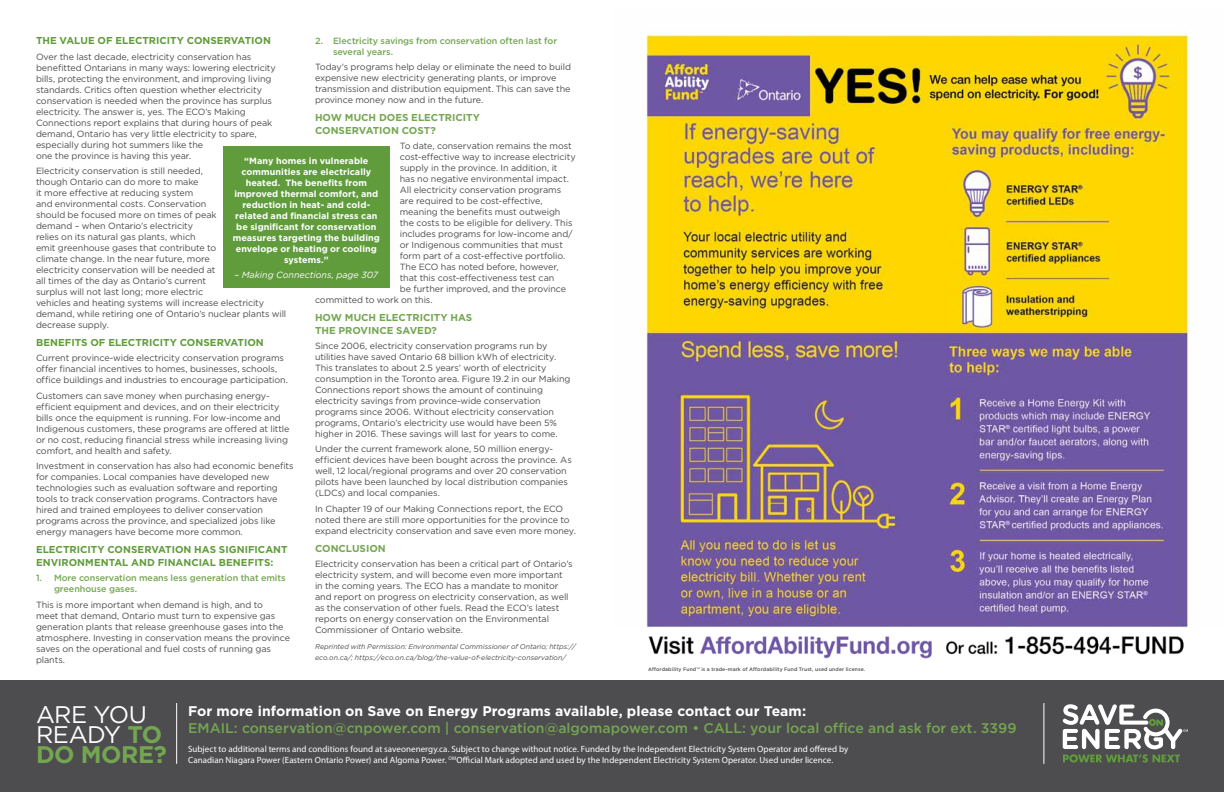
<style>
.page{position:relative;width:1224px;height:792px;background:#fff}
.page>*{position:absolute;margin:0;border:0;box-sizing:border-box;transform-origin:0 0}
.t1{font:24px/20px "Gotham";letter-spacing:-.025em;color:#fff}
.t2{font:500 14px "Gotham";color:#74a551}
.t3{font:700 14px "Gotham";color:#fff}
.t4{font:700 10px/13px "Gotham";color:#609c3c}
.t5{font:700 10px/13px "Gotham";color:#75a652}
.t6{font:9px/11px "Gotham";letter-spacing:-.01em;color:#4d4d4f}
.t7{font:9px/11.5px "Myriad Pro";letter-spacing:.005em;color:#fff}
.t8{font:700 9px/11px "Gotham";letter-spacing:.005em;color:#fff;text-align:center}
.t9{font:500 9px/11px "Gotham";letter-spacing:-.005em;color:#75a652}
.t10{font:italic 9px "Gotham";color:#fff}
.t11{font:italic 7px/11px "Gotham";color:#4d4d4f}
.t12{font:500 5px "Gotham";letter-spacing:.025em;color:#4d4d4f}
.s1{font-weight:700;color:#74a551}
</style>
<div class="page">
<div style="left:223px;top:146px;width:167px;height:142px;background:#609c3c"></div>
<div style="left:0;top:681px;width:1224px;height:111px;background:#4d4d4f"></div>
<svg style="left:1063px;top:704px;width:125px;height:59px"></svg>
<hr style="left:1044px;top:703px;width:1px;height:61px;background:#fff">
<hr style="left:176px;top:703px;width:1px;height:61px;background:#fff">
<img style="left:646px;top:31px;width:543px;height:596px">
<img style="left:648px;top:636px;width:536px;height:23px">
<p class="t9" style="left:333px;top:35px;width:226px;text-indent:-18px">2. Electricity savings from conservation often last for several years.</p>
<p class="t6" style="left:315px;top:61px;width:258px">Today’s programs help delay or eliminate the need to build expensive new electricity generating plants, or improve transmission and distribution equipment. This can save the province money now and in the future.</p>
<p class="t5" style="left:315px;top:110px;width:166px">HOW MUCH DOES ELECTRICITY<br>CONSERVATION COST?</p>
<p class="t6" style="left:400px;top:140px;width:174px">To date, conservation remains the most</p>
<p class="t6" style="left:400px;top:151px;width:177px">cost-effective way to increase electricity</p>
<p class="t6" style="left:400px;top:162px;width:159px">supply in the province. In addition, it</p>
<p class="t6" style="left:400px;top:173px;width:171px">has no negative environmental impact.</p>
<p class="t6" style="left:400px;top:184px;width:163px">All electricity conservation programs</p>
<p class="t6" style="left:400px;top:195px;width:144px">are required to be cost-effective,</p>
<p class="t6" style="left:400px;top:206px;width:162px">meaning the benefits must outweigh</p>
<p class="t6" style="left:400px;top:217px;width:174px">the costs to be eligible for delivery. This</p>
<p class="t6" style="left:400px;top:228px;width:175px">includes programs for low-income and/</p>
<p class="t6" style="left:400px;top:239px;width:165px">or Indigenous communities that must</p>
<p class="t6" style="left:400px;top:250px;width:167px">form part of a cost-effective portfolio.</p>
<p class="t6" style="left:400px;top:261px;width:161px">The ECO has noted before, however,</p>
<p class="t6" style="left:400px;top:272px;width:156px">that this cost-effectiveness test can</p>
<p class="t6" style="left:400px;top:283px;width:168px">be further improved, and the province</p>
<p class="t6" style="left:315px;top:294px;width:119px">committed to work on this.</p>
<p class="t5" style="left:315px;top:310px;width:159px">HOW MUCH ELECTRICITY HAS<br>THE PROVINCE SAVED?</p>
<p class="t6" style="left:315px;top:340px;width:257px">Since 2006, electricity conservation programs run by utilities have saved Ontario 68 billion kWh of electricity.<br>This translates to about 2.5 years’ worth of electricity consumption in the Toronto area. Figure 19.2 in our Making Connections report shows the amount of continuing electricity savings from province-wide conservation programs since 2006. Without electricity conservation programs, Ontario’s electricity use would have been 5% higher in 2016. These savings will last for years to come.</p>
<p class="t6" style="left:315px;top:444px;width:258px">Under the current framework alone, 50 million energy&shy;efficient devices have been bought across the province. As well, 12 local/regional programs and over 20 conservation pilots have been launched by local distribution companies (LDCs) and local companies.</p>
<p class="t6" style="left:315px;top:503px;width:263px">In Chapter 19 of our Making Connections report, the ECO noted there are still more opportunities for the province to expand electricity conservation and save even more money.</p>
<p class="t5" style="left:315px;top:541px;width:72px">CONCLUSION</p>
<p class="t6" style="left:315px;top:558px;width:259px">Electricity conservation has been a critical part of Ontario’s electricity system, and will become even more important in the coming years. The ECO has a mandate to monitor and report on progress on electricity conservation, as well as the conservation of other fuels. Read the ECO’s latest reports on energy conservation on the Environmental Commissioner of Ontario website.</p>
<p class="t11" style="left:315px;top:641px;width:262px">Reprinted with Permission: Environmental Commissioner of Ontario; https:// eco.on.ca/; https://eco.on.ca/blog/the-value-of-electricity-conservation/</p>
<p class="t4" style="left:36px;top:34px;width:236px">THE VALUE OF ELECTRICITY CONSERVATION</p>
<p class="t6" style="left:36px;top:51px;width:241px">Over the last decade, electricity conservation has benefitted Ontarians in many ways: lowering electricity bills, protecting the environment, and improving living standards. Critics often question whether electricity conservation is needed when the province has surplus electricity. The answer is, yes. The ECO’s Making Connections report explains that during hours of peak demand, Ontario has very little electricity to spare, especially during hot summers like the<br>one the province is having this year.</p>
<p class="t6" style="left:36px;top:165px;width:252px">Electricity conservation is still needed,<br>though Ontario can do more to make<br>it more effective at reducing system<br>and environmental costs. Conservation<br>should be focused more on times of peak<br>demand – when Ontario’s electricity<br>relies on its natural gas plants, which<br>emit greenhouse gases that contribute to<br>climate change. In the near future, more<br>electricity conservation will be needed at<br>all times of the day as Ontario’s current<br>surplus will not last long; more electric<br>vehicles and heating systems will increase electricity demand, while retiring one of Ontario’s nuclear plants will decrease supply.</p>
<p class="t4" style="left:36px;top:335px;width:229px">BENEFITS OF ELECTRICITY CONSERVATION</p>
<p class="t6" style="left:36px;top:352px;width:254px">Current province-wide electricity conservation programs offer financial incentives to homes, businesses, schools, office buildings and industries to encourage participation.</p>
<p class="t6" style="left:36px;top:390px;width:255px">Customers can save money when purchasing energy&shy;efficient equipment and devices, and on their electricity bills once the equipment is running. For low-income and Indigenous customers, these programs are offered at little or no cost, reducing financial stress while increasing living comfort, and health and safety.</p>
<p class="t6" style="left:36px;top:460px;width:259px">Investment in conservation has also had economic benefits for companies. Local companies have developed new technologies such as evaluation software and reporting tools to track conservation programs. Contractors have hired and trained employees to deliver conservation programs across the province, and specialized jobs like energy managers have become more common.</p>
<p class="t4" style="left:36px;top:542px;width:253px">ELECTRICITY CONSERVATION HAS SIGNIFICANT<br>ENVIRONMENTAL AND FINANCIAL BENEFITS:</p>
<p class="t9" style="left:54px;top:572px;width:233px;text-indent:-18px">1. More conservation means less generation that emits greenhouse gases.</p>
<p class="t6" style="left:36px;top:599px;width:256px">This is more important when demand is high, and to<br>meet that demand, Ontario must turn to expensive gas generation plants that release greenhouse gases into the atmosphere. Investing in conservation means the province saves on the operational and fuel costs of running gas plants.</p>
<p class="t8" style="left:233px;top:155px;width:149px">“Many homes in vulnerable communities are electrically heated. The benefits from improved thermal comfort, and reduction in heat- and cold&shy;related and financial stress can be significant for conservation measures targeting the building envelope or heating or cooling systems.”</p>
<p class="t10" style="left:235px;top:270px;width:145px">– Making Connections, page 307</p>
<p class="t12" style="left:648px;top:666px;width:219px">Affordability Fund™ is a trade-mark of Affordability Fund Trust, used under license.</p>
<h1 class="t1" style="left:36px;top:704px;width:133px">ARE YOU<br>READY <span class="s1">TO<br>DO MORE?</span></h1>
<h2 class="t3" style="left:188px;top:703px;width:620px">For more information on Save on Energy Programs available, please contact our Team:</h2>
<h2 class="t2" style="left:188px;top:720px;width:830px">EMAIL: conservation@cnpower.com | conservation@algomapower.com • CALL: your local office and ask for ext. 3399</h2>
<p class="t7" style="left:188px;top:743px;width:662px">Subject to additional terms and conditions found at saveonenergy.ca. Subject to change without notice. Funded by the Independent Electricity System Operator and offered by<br>Canadian Niagara Power (Eastern Ontario Power) and Algoma Power. <sup>OM</sup>Official Mark adopted and used by the Independent Electricity System Operator. Used under licence.</p>
</div>
